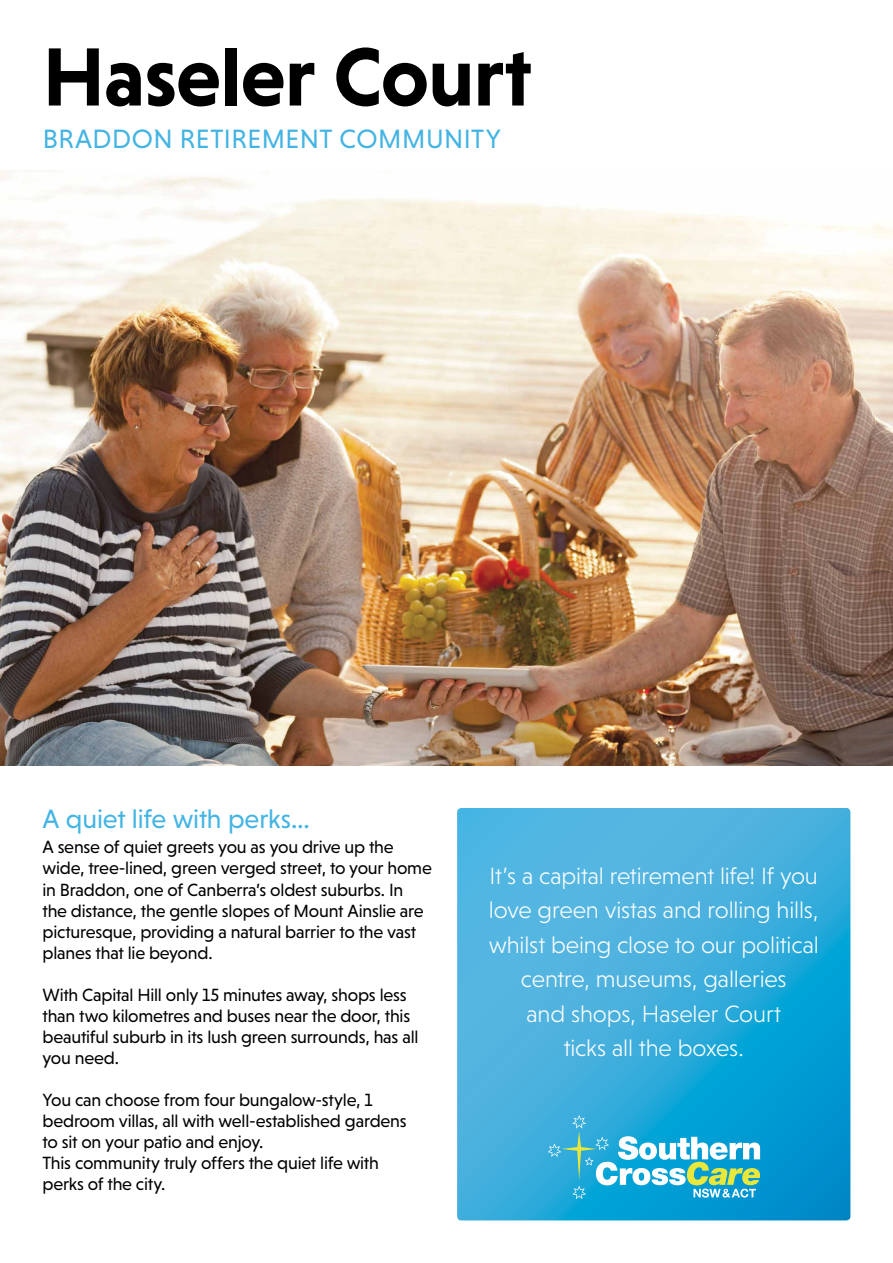
<style>
.page{position:relative;width:893px;height:1263px;background:#fff}
.page>*{position:absolute;margin:0;border:0;box-sizing:border-box;transform-origin:0 0}
.t1{font:700 84px "Niveau Grotesk";letter-spacing:-.01em;color:#000}
.t2{font:27px "Niveau Grotesk";letter-spacing:.01em;color:#43b4e3}
.t3{font:300 24px/34.5px "Niveau Grotesk";letter-spacing:-.005em;color:#fff;text-align:center}
.t4{font:18px/21px "Niveau Grotesk";letter-spacing:-.015em;color:#000}
</style>
<div class="page">
<svg style="left:457px;top:808px;width:393px;height:412px;background:#36abdb"></svg>
<img style="left:0;top:170px;width:893px;height:595px">
<svg style="left:547px;top:1115px;width:213px;height:84px;background:#47b7d5"></svg>
<h1 class="t1" style="left:43px;top:29px;width:491px">Haseler Court</h1>
<h2 class="t2" style="left:43px;top:123px;width:460px">BRADDON RETIREMENT COMMUNITY</h2>
<h2 class="t2" style="left:43px;top:804px;width:269px">A quiet life with perks…</h2>
<p class="t4" style="left:43px;top:837px;width:391px">A sense of quiet greets you as you drive up the wide, tree-lined, green verged street, to your home in Braddon, one of Canberra’s oldest suburbs. In the distance, the gentle slopes of Mount Ainslie are picturesque, providing a natural barrier to the vast planes that lie beyond.</p>
<p class="t4" style="left:43px;top:984px;width:377px">With Capital Hill only 15 minutes away, shops less than two kilometres and buses near the door, this beautiful suburb in its lush green surrounds, has all you need.</p>
<p class="t4" style="left:43px;top:1089px;width:366px">You can choose from four bungalow-style, 1 bedroom villas, all with well-established gardens to sit on your patio and enjoy.<br>This community truly offers the quiet life with perks of the city.</p>
<h3 class="t3" style="left:489px;top:858px;width:332px">It’s a capital retirement life! If you love green vistas and rolling hills, whilst being close to our political centre, museums, galleries<br>and shops, Haseler Court<br>ticks all the boxes.</h3>
</div>
